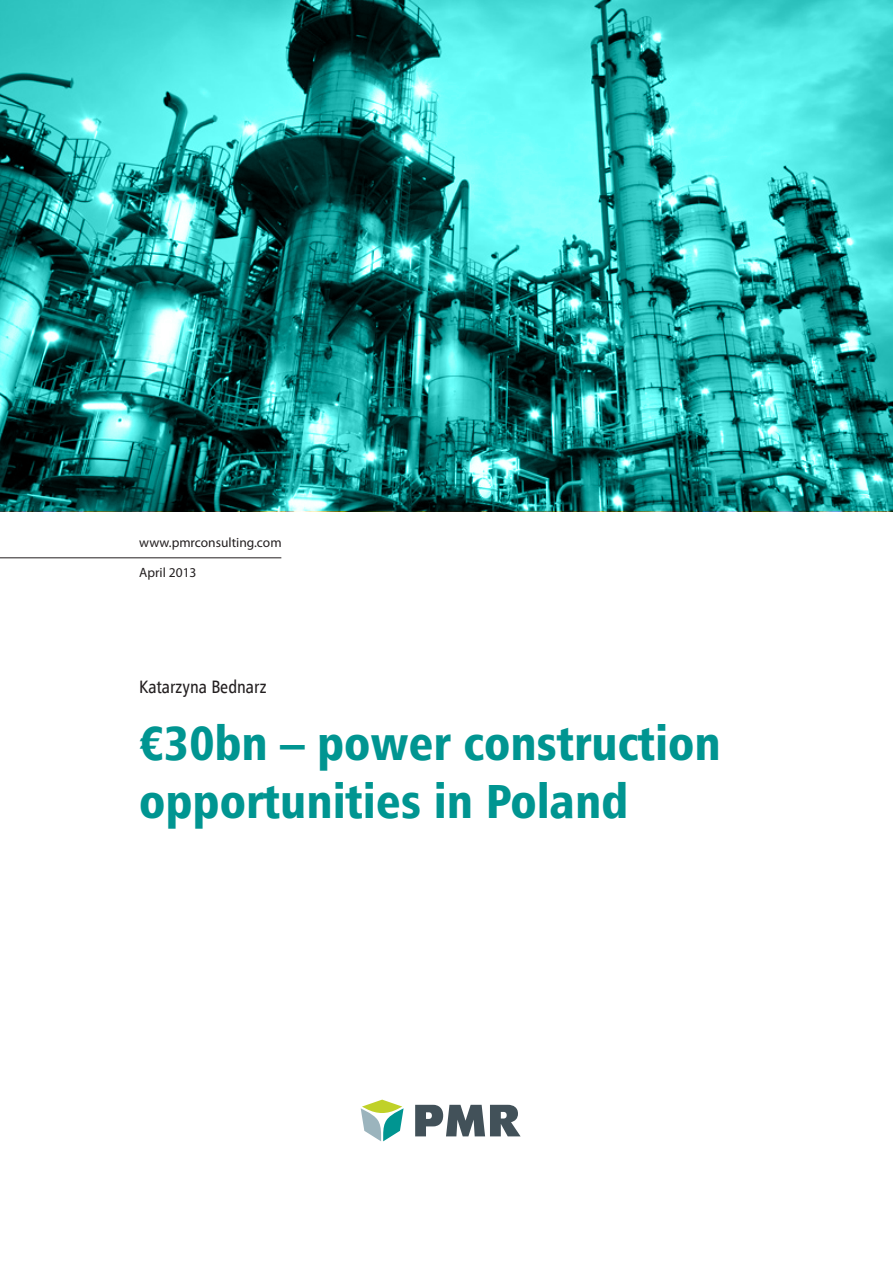
<style>
.page{position:relative;width:893px;height:1263px;background:#fff}
.page>*{position:absolute;margin:0;border:0;box-sizing:border-box;transform-origin:0 0}
.PMR_-_NAZWA_RAPORTU{font:48px/57.6px "Humnst 777 Blk Cn EU";color:#009591}
.Podtytul_-_informacj{font:18px "Humnst 777 Cn EU";color:#231f20}
.Prosty_tekst{font:13.5px "Myriad Pro";color:#231f20}
</style>
<div class="page">
<svg style="left:0;top:0;width:893px;height:511px;background:#2fa19e"></svg>
<svg style="left:415px;top:1105px;width:106px;height:31px"></svg>
<svg style="left:361px;top:1099px;width:43px;height:42px"></svg>
<hr style="left:0;top:558px;width:281px;height:1px;background:#231f20">
<p class="Prosty_tekst" style="left:139px;top:534px;width:144px">www.pmrconsulting.com</p>
<p class="Prosty_tekst" style="left:139px;top:564px;width:59px">April 2013</p>
<p class="Podtytul_-_informacj" style="left:139px;top:675px;width:129px">Katarzyna Bednarz</p>
<p class="PMR_-_NAZWA_RAPORTU" style="left:139px;top:715px;width:583px">€30bn – power construction opportunities in Poland</p>
</div>
